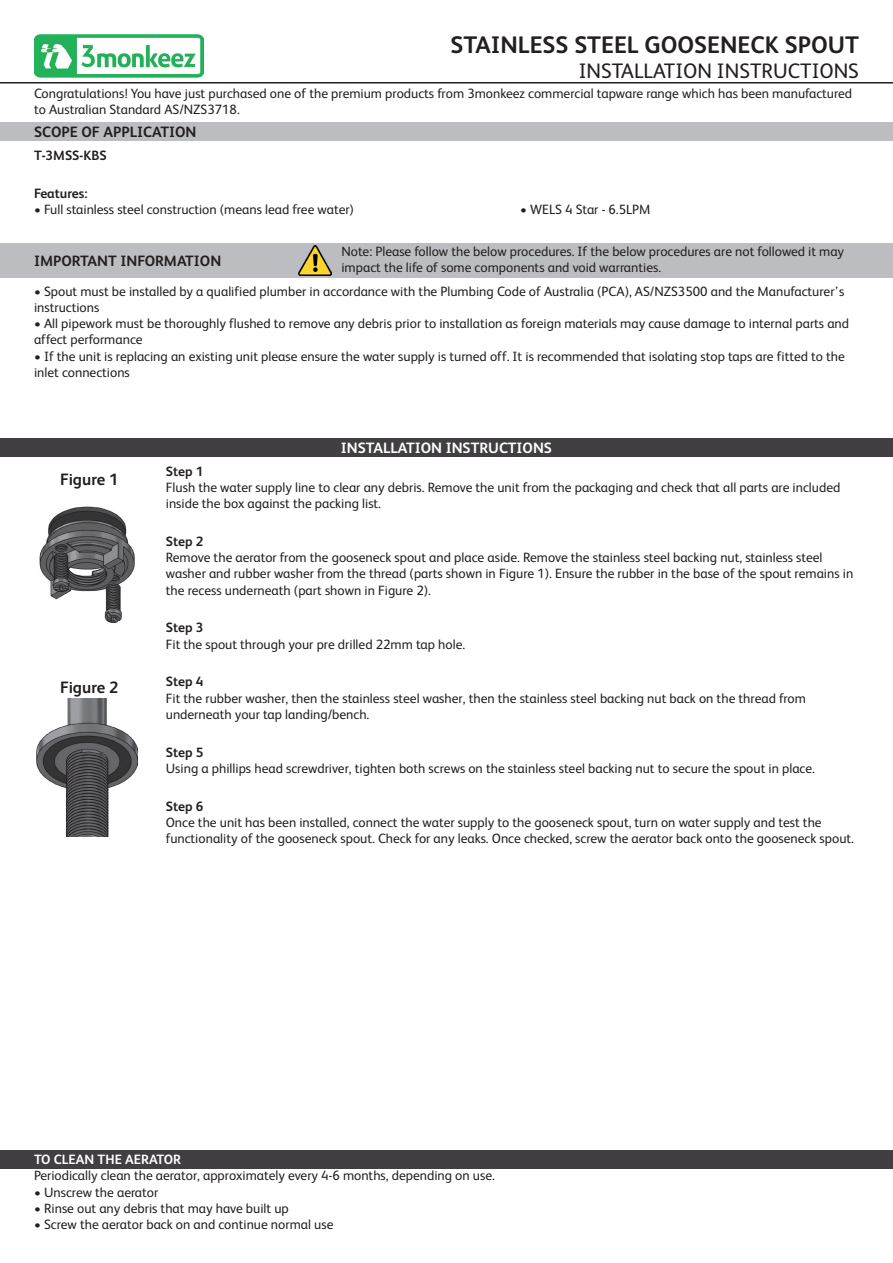
<style>
.page{position:relative;width:893px;height:1263px;background:#fff}
.page>*{position:absolute;margin:0;border:0;box-sizing:border-box;transform-origin:0 0}
.t1{font:700 24px "FS Albert";color:#231f20}
.t2{font:21px "FS Albert";color:#231f20}
.t3{font:700 16.5px "FS Albert";color:#231f20}
.t4{font:700 15px "FS Albert";color:#231f20}
.t5{font:700 15px "FS Albert";color:#fff}
.t6{font:13.5px/16.2px "FS Albert";color:#231f20}
.t7{font:700 13.5px "FS Albert";color:#231f20}
.t8{font:700 13.5px "FS Albert";color:#fff}
</style>
<div class="page">
<div style="left:0;top:438px;width:893px;height:19px;background:#413f41"></div>
<div style="left:0;top:1150px;width:893px;height:18px;background:#413f41"></div>
<div style="left:0;top:122px;width:893px;height:18px;background:#bcbdc0"></div>
<div style="left:0;top:243px;width:893px;height:35px;background:#bcbdc0"></div>
<img style="left:34px;top:34px;width:169px;height:44px">
<hr style="left:0;top:82px;width:893px;height:2px;background:#231f20">
<img style="left:299px;top:245px;width:33px;height:31px">
<img style="left:39px;top:506px;width:96px;height:117px">
<img style="left:36px;top:699px;width:102px;height:137px">
<p class="t1" style="left:450px;top:30px;width:410px">STAINLESS STEEL GOOSENECK SPOUT</p>
<p class="t2" style="left:579px;top:59px;width:282px">INSTALLATION INSTRUCTIONS</p>
<p class="t6" style="left:34px;top:85px;width:820px">Congratulations! You have just purchased one of the premium products from 3monkeez commercial tapware range which has been manufactured to Australian Standard AS/NZS3718.</p>
<p class="t4" style="left:34px;top:123px;width:164px">SCOPE OF APPLICATION</p>
<p class="t7" style="left:34px;top:147px;width:74px">T-3MSS-KBS</p>
<p class="t7" style="left:34px;top:185px;width:55px">Features:</p>
<p class="t6" style="left:34px;top:201px;width:321px">• Full stainless steel construction (means lead free water)</p>
<p class="t6" style="left:520px;top:201px;width:132px">• WELS 4 Star - 6.5LPM</p>
<p class="t6" style="left:341px;top:243px;width:504px">Note: Please follow the below procedures. If the below procedures are not followed it may impact the life of some components and void warranties.</p>
<p class="t6" style="left:34px;top:283px;width:812px">• Spout must be installed by a qualified plumber in accordance with the Plumbing Code of Australia (PCA), AS/NZS3500 and the Manufacturer’s instructions</p>
<p class="t6" style="left:34px;top:315px;width:817px">• All pipework must be thoroughly flushed to remove any debris prior to installation as foreign materials may cause damage to internal parts and affect performance</p>
<p class="t6" style="left:34px;top:348px;width:812px">• If the unit is replacing an existing unit please ensure the water supply is turned off. It is recommended that isolating stop taps are fitted to the inlet connections</p>
<p class="t4" style="left:34px;top:252px;width:189px">IMPORTANT INFORMATION</p>
<p class="t3" style="left:60px;top:470px;width:60px">Figure 1</p>
<p class="t3" style="left:60px;top:678px;width:60px">Figure 2</p>
<p class="t5" style="left:341px;top:439px;width:213px">INSTALLATION INSTRUCTIONS</p>
<p class="t7" style="left:166px;top:463px;width:39px">Step 1</p>
<p class="t6" style="left:166px;top:479px;width:676px">Flush the water supply line to clear any debris. Remove the unit from the packaging and check that all parts are included inside the box against the packing list.</p>
<p class="t7" style="left:166px;top:534px;width:39px">Step 2</p>
<p class="t6" style="left:166px;top:549px;width:689px">Remove the aerator from the gooseneck spout and place aside. Remove the stainless steel backing nut, stainless steel washer and rubber washer from the thread (parts shown in Figure 1). Ensure the rubber in the base of the spout remains in the recess underneath (part shown in Figure 2).</p>
<p class="t7" style="left:166px;top:620px;width:39px">Step 3</p>
<p class="t6" style="left:166px;top:636px;width:301px">Fit the spout through your pre drilled 22mm tap hole.</p>
<p class="t7" style="left:166px;top:674px;width:39px">Step 4</p>
<p class="t6" style="left:166px;top:690px;width:642px">Fit the rubber washer, then the stainless steel washer, then the stainless steel backing nut back on the thread from underneath your tap landing/bench.</p>
<p class="t7" style="left:166px;top:744px;width:39px">Step 5</p>
<p class="t6" style="left:166px;top:760px;width:651px">Using a phillips head screwdriver, tighten both screws on the stainless steel backing nut to secure the spout in place.</p>
<p class="t7" style="left:166px;top:798px;width:39px">Step 6</p>
<p class="t6" style="left:166px;top:814px;width:690px">Once the unit has been installed, connect the water supply to the gooseneck spout, turn on water supply and test the functionality of the gooseneck spout. Check for any leaks. Once checked, screw the aerator back onto the gooseneck spout.</p>
<p class="t8" style="left:34px;top:1152px;width:149px">TO CLEAN THE AERATOR</p>
<p class="t6" style="left:34px;top:1167px;width:462px">Periodically clean the aerator, approximately every 4-6 months, depending on use.</p>
<p class="t6" style="left:34px;top:1184px;width:126px">• Unscrew the aerator</p>
<p class="t6" style="left:34px;top:1200px;width:256px">• Rinse out any debris that may have built up</p>
<p class="t6" style="left:34px;top:1216px;width:301px">• Screw the aerator back on and continue normal use</p>
</div>
